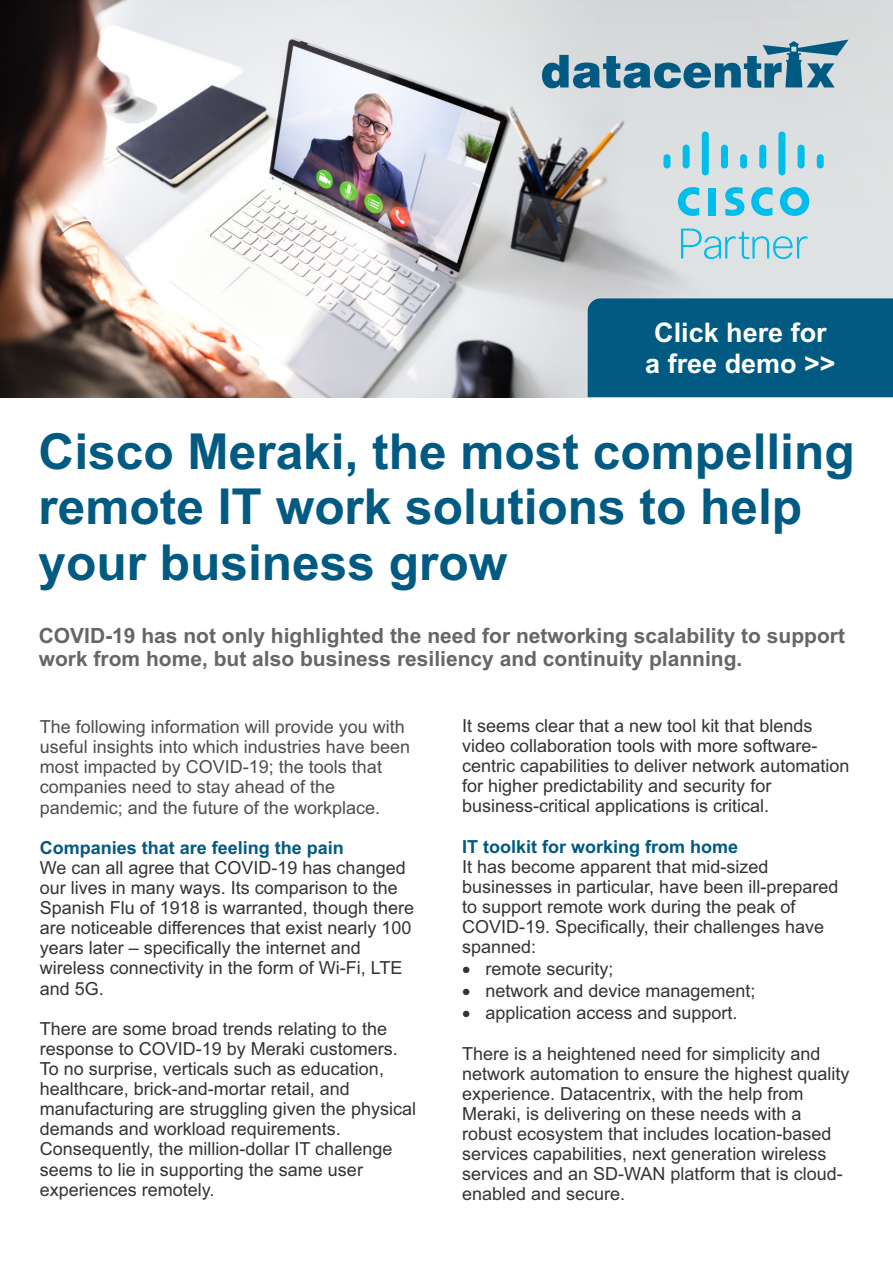
<style>
.page{position:relative;width:893px;height:1263px;background:#fff}
.page>*{position:absolute;margin:0;border:0;box-sizing:border-box;transform-origin:0 0}
.t1{font:700 49.65px/55.3px "Arial";color:#005a82}
.t2{font:700 27px/30.2px "Arial";color:#fff;text-align:center}
.t3{font:700 21px/23.4px "Arial";color:#666}
.t4{font:18px/20.1px "Arial";color:#333}
.t5{font:18px/20.1px "Arial";color:#4d4d4d}
.t6{font:700 18px "Arial";color:#005a82}
</style>
<div class="page">
<img style="left:0;top:0;width:893px;height:397px">
<svg style="left:542px;top:40px;width:307px;height:48px;background:#84a9b9"></svg>
<svg style="left:681px;top:229px;width:126px;height:30px;background:#afdae4"></svg>
<div style="left:709px;top:188px;width:7px;height:27px;background:#00bdeb"></div>
<svg style="left:751px;top:187px;width:21px;height:29px"></svg>
<svg style="left:678px;top:187px;width:21px;height:29px"></svg>
<svg style="left:780px;top:187px;width:29px;height:29px"></svg>
<svg style="left:725px;top:187px;width:19px;height:29px"></svg>
<div style="left:663px;top:154px;width:7px;height:14px;background:#00bdeb;border-radius:3px"></div>
<div style="left:683px;top:145px;width:7px;height:23px;background:#00bdeb;border-radius:3px"></div>
<div style="left:702px;top:131px;width:7px;height:44px;background:#00bdeb;border-radius:3px"></div>
<div style="left:721px;top:145px;width:7px;height:23px;background:#00bdeb;border-radius:3px"></div>
<div style="left:740px;top:154px;width:7px;height:14px;background:#00bdeb;border-radius:3px"></div>
<div style="left:759px;top:145px;width:7px;height:23px;background:#00bdeb;border-radius:3px"></div>
<div style="left:778px;top:131px;width:7px;height:44px;background:#00bdeb;border-radius:3px"></div>
<div style="left:798px;top:145px;width:7px;height:23px;background:#00bdeb;border-radius:3px"></div>
<div style="left:817px;top:154px;width:7px;height:14px;background:#00bdeb;border-radius:3px"></div>
<div style="left:588px;top:298px;width:305px;height:99px;background:#005a82"></div>
<h2 class="t2" style="left:645px;top:320px;width:192px">Click here for a free demo &gt;&gt;</h2>
<h1 class="t1" style="left:39px;top:428px;width:818px">Cisco Meraki, the most compelling remote IT work solutions to help your business grow</h1>
<p class="t3" style="left:39px;top:626px;width:808px">COVID-19 has not only highlighted the need for networking scalability to support work from home, but also business resiliency and continuity planning.</p>
<p class="t5" style="left:40px;top:718px;width:372px">The following information will provide you with useful insights into which industries have been most impacted by COVID-19; the tools that companies need to stay ahead of the pandemic; and the future of the workplace.</p>
<p class="t6" style="left:40px;top:841px;width:306px">Companies that are feeling the pain</p>
<p class="t4" style="left:40px;top:859px;width:376px">We can all agree that COVID-19 has changed our lives in many ways. Its comparison to the Spanish Flu of 1918 is warranted, though there are noticeable differences that exist nearly 100 years later – specifically the internet and wireless connectivity in the form of Wi-Fi, LTE and 5G.</p>
<p class="t4" style="left:40px;top:1020px;width:378px">There are some broad trends relating to the response to COVID-19 by Meraki customers.<br>To no surprise, verticals such as education, healthcare, brick-and-mortar retail, and manufacturing are struggling given the physical demands and workload requirements.<br>Consequently, the million-dollar IT challenge seems to lie in supporting the same user experiences remotely.</p>
<p class="t4" style="left:462px;top:717px;width:389px">It seems clear that a new tool kit that blends video collaboration tools with more software&shy;centric capabilities to deliver network automation for higher predictability and security for business-critical applications is critical.</p>
<p class="t6" style="left:462px;top:839px;width:278px">IT toolkit for working from home</p>
<p class="t4" style="left:462px;top:858px;width:378px">It has become apparent that mid-sized businesses in particular, have been ill-prepared to support remote work during the peak of COVID-19. Specifically, their challenges have spanned:</p>
<p class="t4" style="left:462px;top:960px;width:153px">• remote security;</p>
<p class="t4" style="left:462px;top:982px;width:295px">• network and device management;</p>
<p class="t4" style="left:462px;top:1004px;width:277px">• application access and support.</p>
<p class="t4" style="left:462px;top:1045px;width:389px">There is a heightened need for simplicity and network automation to ensure the highest quality experience. Datacentrix, with the help from Meraki, is delivering on these needs with a robust ecosystem that includes location-based services capabilities, next generation wireless services and an SD-WAN platform that is cloud&shy;enabled and secure.</p>
</div>
